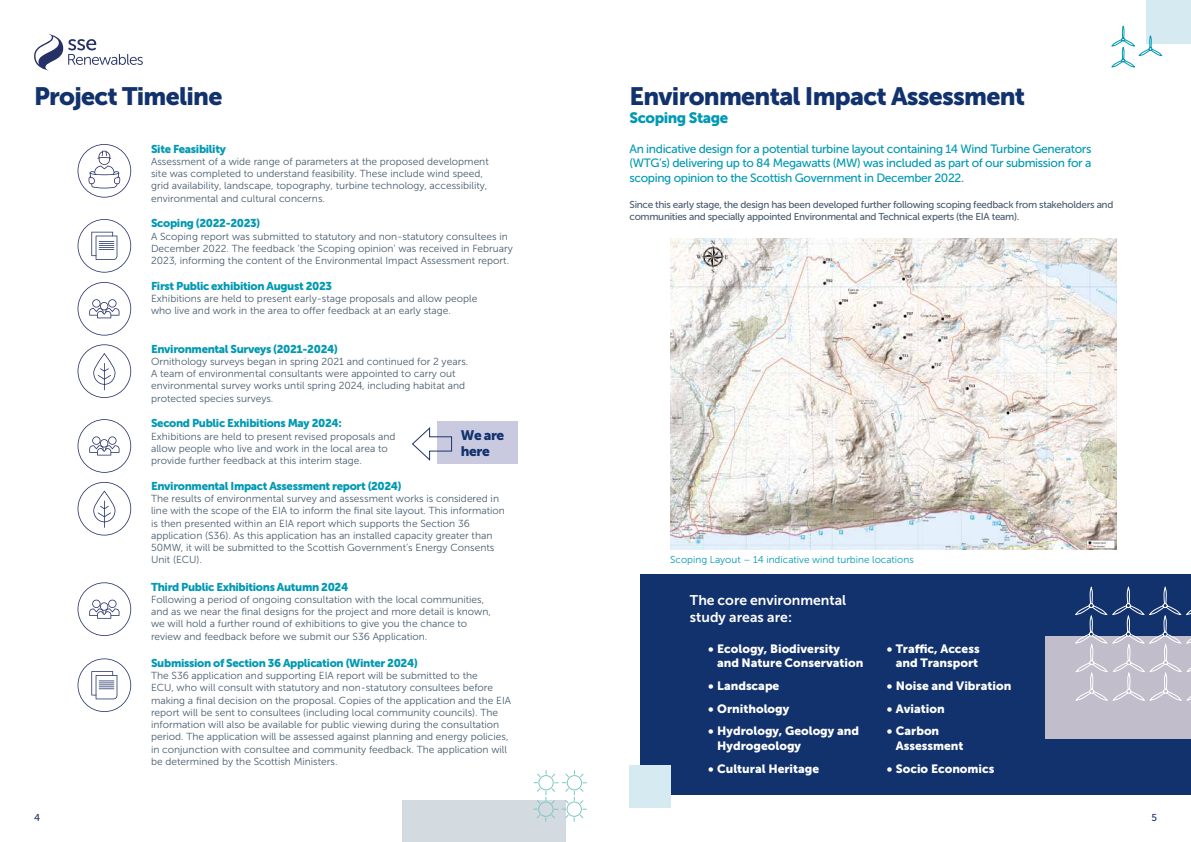
<style>
.page{position:relative;width:1191px;height:842px;background:#fff}
.page>*{position:absolute;margin:0;border:0;box-sizing:border-box;transform-origin:0 0}
.t1{font:25px "Museo Sans 900";letter-spacing:-.03em;color:#12326e}
.t2{font:15px "Museo Sans 900";letter-spacing:-.03em;color:#0099b3}
.t3{font:14px/16.8px "Museo Sans 700";color:#fff}
.t4{font:13.7px/16.4px "Museo Sans 900";letter-spacing:-.03em;color:#12326e}
.t5{font:12px/14.4px "Museo Sans 500";letter-spacing:-.03em;color:#0099b3;text-align:justify}
.t6{font:12px/14.4px "Museo Sans 900";color:#fff}
.t7{font:11.3px "Museo Sans 900";letter-spacing:-.03em;color:#0099b3}
.t8{font:10.2px/12.2px "Museo Sans 300";color:#475c6d}
.t9{font:10px/12px "Museo Sans 500";letter-spacing:-.03em;color:#485c6e}
.t10{font:10px "Museo Sans 300";color:#0099b3}
.t11{font:10px "Museo Sans 500";color:#223568}
</style>
<div class="page">
<svg style="left:34px;top:34px;width:109px;height:37px"></svg>
<svg style="left:78px;top:144px;width:53px;height:54px"></svg>
<svg style="left:78px;top:344px;width:53px;height:54px"></svg>
<svg style="left:78px;top:482px;width:53px;height:53px"></svg>
<svg style="left:78px;top:219px;width:53px;height:54px"></svg>
<svg style="left:78px;top:658px;width:53px;height:54px"></svg>
<svg style="left:78px;top:282px;width:53px;height:54px"></svg>
<svg style="left:78px;top:419px;width:53px;height:54px"></svg>
<svg style="left:78px;top:582px;width:53px;height:54px"></svg>
<div style="left:437px;top:421px;width:81px;height:43px;background:#c9cae0"></div>
<svg style="left:412px;top:427px;width:40px;height:34px"></svg>
<div style="left:403px;top:801px;width:163px;height:41px;background:#d3dbe1"></div>
<svg style="left:533px;top:770px;width:54px;height:52px"></svg>
<img style="left:670px;top:238px;width:446px;height:311px">
<div style="left:1147px;top:0;width:44px;height:44px;background:#d5ebf1"></div>
<svg style="left:1111px;top:26px;width:51px;height:41px"></svg>
<div style="left:640px;top:575px;width:551px;height:220px;background:#12326e"></div>
<div style="left:1045px;top:636px;width:146px;height:102px;background:#c1bdca"></div>
<div style="left:629px;top:765px;width:41px;height:43px;background:#d5ebf1"></div>
<svg style="left:1075px;top:587px;width:116px;height:114px"></svg>
<h1 class="t1" style="left:34px;top:82px;width:190px">Project Timeline</h1>
<h1 class="t1" style="left:629px;top:82px;width:397px">Environmental Impact Assessment</h1>
<h2 class="t2" style="left:629px;top:109px;width:100px">Scoping Stage</h2>
<p class="t7" style="left:151px;top:142px;width:76px">Site Feasibility</p>
<p class="t8" style="left:151px;top:155px;width:339px">Assessment of a wide range of parameters at the proposed development site was completed to understand feasibility. These include wind speed, grid availability, landscape, topography, turbine technology, accessibility, environmental and cultural concerns.</p>
<p class="t7" style="left:151px;top:217px;width:111px">Scoping (2022-2023)</p>
<p class="t8" style="left:151px;top:230px;width:363px">A Scoping report was submitted to statutory and non-statutory consultees in<br>December 2022. The feedback ‘the Scoping opinion’ was received in February<br>2023, informing the content of the Environmental Impact Assessment report.</p>
<p class="t7" style="left:151px;top:280px;width:183px">First Public exhibition August 2023</p>
<p class="t8" style="left:151px;top:293px;width:328px">Exhibitions are held to present early-stage proposals and allow people who live and work in the area to offer feedback at an early stage.</p>
<p class="t7" style="left:151px;top:342px;width:188px">Environmental Surveys (2021-2024)</p>
<p class="t8" style="left:151px;top:355px;width:319px">Ornithology surveys began in spring 2021 and continued for 2 years.<br>A team of environmental consultants were appointed to carry out environmental survey works until spring 2024, including habitat and protected species surveys.</p>
<p class="t7" style="left:151px;top:417px;width:192px">Second Public Exhibitions May 2024:</p>
<p class="t8" style="left:151px;top:430px;width:246px">Exhibitions are held to present revised proposals and allow people who live and work in the local area to provide further feedback at this interim stage.</p>
<p class="t7" style="left:151px;top:480px;width:252px">Environmental Impact Assessment report (2024)</p>
<p class="t8" style="left:151px;top:493px;width:355px">The results of environmental survey and assessment works is considered in line with the scope of the EIA to inform the final site layout. This information is then presented within an EIA report which supports the Section 36 application (S36). As this application has an installed capacity greater than 50MW, it will be submitted to the Scottish Government’s Energy Consents Unit (ECU).</p>
<p class="t7" style="left:151px;top:580px;width:199px">Third Public Exhibitions Autumn 2024</p>
<p class="t8" style="left:151px;top:593px;width:341px">Following a period of ongoing consultation with the local communities, and as we near the final designs for the project and more detail is known, we will hold a further round of exhibitions to give you the chance to review and feedback before we submit our S36 Application.</p>
<p class="t7" style="left:151px;top:656px;width:268px">Submission of Section 36 Application (Winter 2024)</p>
<p class="t8" style="left:151px;top:669px;width:361px">The S36 application and supporting EIA report will be submitted to the<br>ECU, who will consult with statutory and non-statutory consultees before making a final decision on the proposal. Copies of the application and the EIA report will be sent to consultees (including local community councils). The information will also be available for public viewing during the consultation period. The application will be assessed against planning and energy policies, in conjunction with consultee and community feedback. The application will be determined by the Scottish Ministers.</p>
<h3 class="t4" style="left:461px;top:427px;width:45px">We are here</h3>
<p class="t5" style="left:629px;top:142px;width:463px">An indicative design for a potential turbine layout containing 14 Wind Turbine Generators (WTG’s) delivering up to 84 Megawatts (MW) was included as part of our submission for a scoping opinion to the Scottish Government in December 2022.</p>
<p class="t9" style="left:629px;top:198px;width:485px">Since this early stage, the design has been developed further following scoping feedback from stakeholders and communities and specially appointed Environmental and Technical experts (the EIA team).</p>
<p class="t10" style="left:670px;top:554px;width:245px">Scoping Layout – 14 indicative wind turbine locations</p>
<h3 class="t3" style="left:690px;top:592px;width:158px">The core environmental study areas are:</h3>
<p class="t6" style="left:717px;top:641px;width:148px;text-indent:-9px">• Ecology, Biodiversity and Nature Conservation</p>
<p class="t6" style="left:708px;top:678px;width:73px">• Landscape</p>
<p class="t6" style="left:708px;top:701px;width:82px">• Ornithology</p>
<p class="t6" style="left:717px;top:724px;width:143px;text-indent:-9px">• Hydrology, Geology and<br>Hydrogeology</p>
<p class="t6" style="left:708px;top:761px;width:112px">• Cultural Heritage</p>
<p class="t6" style="left:887px;top:641px;width:94px;text-align:right">• Traffic, Access and Transport</p>
<p class="t6" style="left:887px;top:678px;width:126px">• Noise and Vibration</p>
<p class="t6" style="left:887px;top:701px;width:59px">• Aviation</p>
<p class="t6" style="left:896px;top:724px;width:69px;text-indent:-9px">• Carbon<br>Assessment</p>
<p class="t6" style="left:887px;top:761px;width:109px">• Socio Economics</p>
<p class="t11" style="left:34px;top:812px;width:8px">4</p>
<p class="t11" style="left:1151px;top:812px;width:7px">5</p>
</div>
